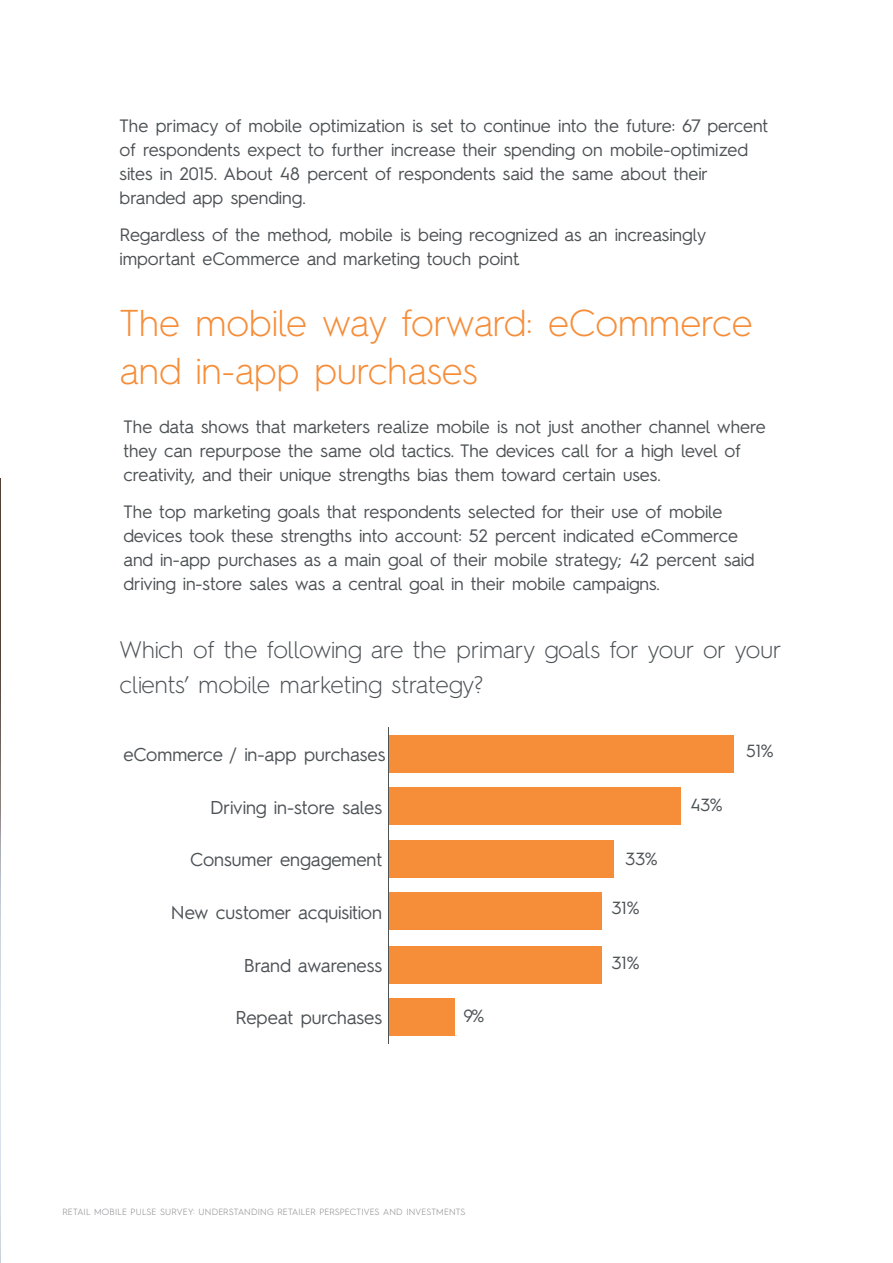
<style>
.page{position:relative;width:893px;height:1263px;background:#fff}
.page>*{position:absolute;margin:0;border:0;box-sizing:border-box;transform-origin:0 0}
.t1{font:300 37.5px/48px "Hurme Geometric Sans 2";color:#f68d38}
.t2{font:300 24px/34.5px "Hurme Geometric Sans 2";color:#4d5255}
.t3{font:18.6px "Hurme Geometric Sans 2";color:#4d5255}
.t4{font:18px/24px "Hurme Geometric Sans 2";color:#4d5255}
.t5{font:17.55px "Hurme Geometric Sans 2";color:#4d5255}
.t6{font:300 9px "Hurme Geometric Sans 2";letter-spacing:.015em;color:#848588}
</style>
<div class="page">
<img style="left:0;top:478px;width:1px;height:785px">
<div style="left:388px;top:946px;width:213px;height:38px;background:#f68d38"></div>
<div style="left:388px;top:840px;width:226px;height:38px;background:#f68d38"></div>
<div style="left:388px;top:787px;width:293px;height:38px;background:#f68d38"></div>
<div style="left:388px;top:734px;width:346px;height:38px;background:#f68d38"></div>
<div style="left:388px;top:892px;width:213px;height:38px;background:#f68d38"></div>
<div style="left:388px;top:998px;width:67px;height:38px;background:#f68d38"></div>
<hr style="left:388px;top:727px;width:1px;height:316px;background:#4d5255">
<p class="t4" style="left:120px;top:113px;width:650px">The primacy of mobile optimization is set to continue into the future: 67 percent of respondents expect to further increase their spending on mobile-optimized sites in 2015. About 48 percent of respondents said the same about their branded app spending.</p>
<p class="t4" style="left:120px;top:222px;width:588px">Regardless of the method, mobile is being recognized as an increasingly important eCommerce and marketing touch point.</p>
<p class="t1" style="left:120px;top:297px;width:634px">The mobile way forward: eCommerce and in-app purchases</p>
<p class="t4" style="left:124px;top:414px;width:644px">The data shows that marketers realize mobile is not just another channel where they can repurpose the same old tactics. The devices call for a high level of creativity, and their unique strengths bias them toward certain uses.</p>
<p class="t4" style="left:124px;top:499px;width:633px">The top marketing goals that respondents selected for their use of mobile devices took these strengths into account: 52 percent indicated eCommerce and in-app purchases as a main goal of their mobile strategy; 42 percent said driving in-store sales was a central goal in their mobile campaigns.</p>
<p class="t2" style="left:120px;top:631px;width:663px">Which of the following are the primary goals for your or your clients’ mobile marketing strategy?</p>
<p class="t3" style="left:124px;top:741px;width:263px">eCommerce / in-app purchases</p>
<p class="t5" style="left:746px;top:739px;width:29px">51%</p>
<p class="t3" style="left:210px;top:794px;width:173px">Driving in-store sales</p>
<p class="t5" style="left:690px;top:793px;width:34px">43%</p>
<p class="t3" style="left:190px;top:846px;width:194px">Consumer engagement</p>
<p class="t5" style="left:626px;top:846px;width:34px">33%</p>
<p class="t3" style="left:171px;top:899px;width:213px">New customer acquisition</p>
<p class="t5" style="left:612px;top:896px;width:29px">31%</p>
<p class="t3" style="left:244px;top:952px;width:140px">Brand awareness</p>
<p class="t5" style="left:612px;top:951px;width:29px">31%</p>
<p class="t3" style="left:236px;top:1004px;width:148px">Repeat purchases</p>
<p class="t5" style="left:463px;top:1003px;width:22px">9%</p>
<p class="t6" style="left:62px;top:1206px;width:404px">RETAIL MOBILE PULSE SURVEY: UNDERSTANDING RETAILER PERSPECTIVES AND INVESTMENTS</p>
</div>
